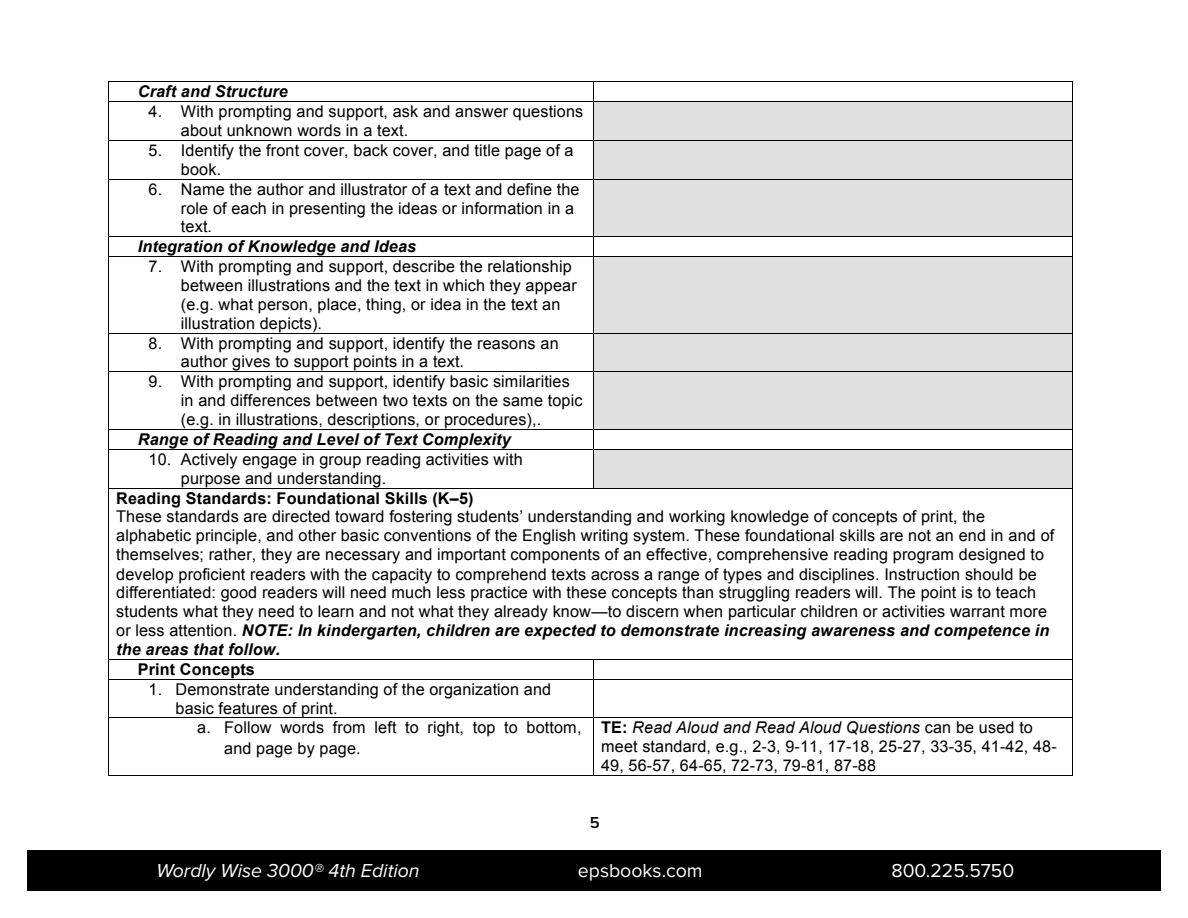
<style>
.page{position:relative;width:1188px;height:918px;background:#fff}
.page>*{position:absolute;margin:0;border:0;box-sizing:border-box;transform-origin:0 0}
.t1{font:italic 19.5px "Proxima Nova";color:#fff}
.t2{font:19.5px "Proxima Nova";color:#fff}
.t3{font:600 16.5px "Proxima Nova";color:#000}
.t4{font:16.2px/19px "Arial";letter-spacing:.01em;color:#000}
.t5{font:italic 700 16.2px "Arial";letter-spacing:.01em;color:#000}
.t6{font:700 16.2px "Arial";letter-spacing:.01em;color:#000}
.s1{font-weight:700;font-style:italic}
.s2{font-weight:700}
.s3{font-style:italic}
</style>
<div class="page">
<div style="left:27px;top:851px;width:1134px;height:40px;background:#000"></div>
<hr style="left:109px;top:82px;width:484px;height:1px;background:#000">
<hr style="left:594px;top:82px;width:478px;height:1px;background:#000">
<div style="left:594px;top:102px;width:478px;height:38px;background:#e0e0e0"></div>
<svg style="left:108px;top:82px;width:1px;height:20px"></svg>
<hr style="left:109px;top:101px;width:484px;height:1px;background:#000">
<svg style="left:593px;top:82px;width:1px;height:20px"></svg>
<hr style="left:594px;top:101px;width:478px;height:1px;background:#000">
<svg style="left:1072px;top:82px;width:1px;height:20px"></svg>
<hr style="left:108px;top:102px;width:1px;height:38px;background:#000">
<hr style="left:593px;top:102px;width:1px;height:38px;background:#000">
<hr style="left:1072px;top:102px;width:1px;height:38px;background:#000">
<div style="left:594px;top:141px;width:478px;height:38px;background:#e0e0e0"></div>
<hr style="left:109px;top:140px;width:484px;height:1px;background:#000">
<hr style="left:594px;top:140px;width:478px;height:1px;background:#000">
<hr style="left:108px;top:141px;width:1px;height:38px;background:#000">
<hr style="left:593px;top:141px;width:1px;height:38px;background:#000">
<hr style="left:1072px;top:141px;width:1px;height:38px;background:#000">
<div style="left:594px;top:180px;width:478px;height:56px;background:#e0e0e0"></div>
<hr style="left:109px;top:179px;width:484px;height:1px;background:#000">
<hr style="left:594px;top:179px;width:478px;height:1px;background:#000">
<hr style="left:108px;top:180px;width:1px;height:56px;background:#000">
<hr style="left:593px;top:180px;width:1px;height:56px;background:#000">
<hr style="left:1072px;top:180px;width:1px;height:56px;background:#000">
<hr style="left:109px;top:236px;width:484px;height:1px;background:#000">
<hr style="left:594px;top:236px;width:478px;height:1px;background:#000">
<div style="left:594px;top:257px;width:478px;height:76px;background:#e0e0e0"></div>
<svg style="left:108px;top:236px;width:1px;height:21px"></svg>
<hr style="left:109px;top:256px;width:484px;height:1px;background:#000">
<svg style="left:593px;top:236px;width:1px;height:21px"></svg>
<hr style="left:594px;top:256px;width:478px;height:1px;background:#000">
<svg style="left:1072px;top:236px;width:1px;height:21px"></svg>
<hr style="left:108px;top:257px;width:1px;height:76px;background:#000">
<hr style="left:593px;top:257px;width:1px;height:76px;background:#000">
<hr style="left:1072px;top:257px;width:1px;height:76px;background:#000">
<div style="left:594px;top:334px;width:478px;height:37px;background:#e0e0e0"></div>
<hr style="left:109px;top:333px;width:484px;height:1px;background:#000">
<hr style="left:594px;top:333px;width:478px;height:1px;background:#000">
<hr style="left:108px;top:334px;width:1px;height:37px;background:#000">
<hr style="left:593px;top:334px;width:1px;height:37px;background:#000">
<hr style="left:1072px;top:334px;width:1px;height:37px;background:#000">
<div style="left:594px;top:372px;width:478px;height:57px;background:#e0e0e0"></div>
<hr style="left:109px;top:371px;width:484px;height:1px;background:#000">
<hr style="left:594px;top:371px;width:478px;height:1px;background:#000">
<hr style="left:108px;top:372px;width:1px;height:57px;background:#000">
<hr style="left:593px;top:372px;width:1px;height:57px;background:#000">
<hr style="left:1072px;top:372px;width:1px;height:57px;background:#000">
<hr style="left:109px;top:429px;width:484px;height:1px;background:#000">
<hr style="left:594px;top:429px;width:478px;height:1px;background:#000">
<div style="left:594px;top:450px;width:478px;height:38px;background:#e0e0e0"></div>
<svg style="left:108px;top:429px;width:1px;height:21px"></svg>
<hr style="left:109px;top:449px;width:484px;height:1px;background:#000">
<svg style="left:593px;top:429px;width:1px;height:21px"></svg>
<hr style="left:594px;top:449px;width:478px;height:1px;background:#000">
<svg style="left:1072px;top:429px;width:1px;height:21px"></svg>
<hr style="left:108px;top:450px;width:1px;height:38px;background:#000">
<hr style="left:593px;top:450px;width:1px;height:38px;background:#000">
<hr style="left:1072px;top:450px;width:1px;height:38px;background:#000">
<hr style="left:109px;top:488px;width:484px;height:1px;background:#000">
<hr style="left:594px;top:488px;width:478px;height:1px;background:#000">
<hr style="left:108px;top:488px;width:1px;height:171px;background:#000">
<hr style="left:1072px;top:488px;width:1px;height:171px;background:#000">
<hr style="left:109px;top:659px;width:484px;height:1px;background:#000">
<hr style="left:594px;top:659px;width:478px;height:1px;background:#000">
<svg style="left:108px;top:659px;width:1px;height:21px"></svg>
<hr style="left:109px;top:679px;width:484px;height:1px;background:#000">
<svg style="left:593px;top:659px;width:1px;height:21px"></svg>
<hr style="left:594px;top:679px;width:478px;height:1px;background:#000">
<svg style="left:1072px;top:659px;width:1px;height:21px"></svg>
<hr style="left:108px;top:680px;width:1px;height:37px;background:#000">
<hr style="left:593px;top:680px;width:1px;height:37px;background:#000">
<hr style="left:1072px;top:680px;width:1px;height:37px;background:#000">
<hr style="left:109px;top:717px;width:484px;height:1px;background:#000">
<hr style="left:594px;top:717px;width:478px;height:1px;background:#000">
<hr style="left:108px;top:718px;width:1px;height:57px;background:#000">
<hr style="left:109px;top:775px;width:484px;height:1px;background:#000">
<hr style="left:593px;top:718px;width:1px;height:57px;background:#000">
<hr style="left:594px;top:775px;width:478px;height:1px;background:#000">
<hr style="left:1072px;top:718px;width:1px;height:57px;background:#000">
<p class="t5" style="left:138px;top:81px;width:152px">Craft and Structure</p>
<p class="t4" style="left:181px;top:102px;width:404px;text-indent:-32px">4. With prompting and support, ask and answer questions about unknown words in a text.</p>
<p class="t4" style="left:181px;top:141px;width:394px;text-indent:-32px">5. Identify the front cover, back cover, and title page of a book.</p>
<p class="t4" style="left:181px;top:180px;width:400px;text-indent:-32px">6. Name the author and illustrator of a text and define the role of each in presenting the ideas or information in a text.</p>
<p class="t5" style="left:138px;top:236px;width:280px">Integration of Knowledge and Ideas</p>
<p class="t4" style="left:181px;top:257px;width:397px;text-indent:-32px">7. With prompting and support, describe the relationship between illustrations and the text in which they appear (e.g. what person, place, thing, or idea in the text an illustration depicts).</p>
<p class="t4" style="left:181px;top:334px;width:379px;text-indent:-32px">8. With prompting and support, identify the reasons an author gives to support points in a text.</p>
<p class="t4" style="left:181px;top:372px;width:403px;text-indent:-32px">9. With prompting and support, identify basic similarities in and differences between two texts on the same topic (e.g. in illustrations, descriptions, or procedures),.</p>
<p class="t5" style="left:138px;top:428px;width:374px">Range of Reading and Level of Text Complexity</p>
<p class="t4" style="left:181px;top:450px;width:343px;text-indent:-32px">10. Actively engage in group reading activities with purpose and understanding.</p>
<p class="t6" style="left:116px;top:487px;width:359px">Reading Standards: Foundational Skills (K–5)</p>
<p class="t4" style="left:116px;top:507px;width:940px">These standards are directed toward fostering students’ understanding and working knowledge of concepts of print, the alphabetic principle, and other basic conventions of the English writing system. These foundational skills are not an end in and of themselves; rather, they are necessary and important components of an effective, comprehensive reading program designed to develop proficient readers with the capacity to comprehend texts across a range of types and disciplines. Instruction should be differentiated: good readers will need much less practice with these concepts than struggling readers will. The point is to teach students what they need to learn and not what they already know—to discern when particular children or activities warrant more or less attention. <span class="s1">NOTE: In kindergarten, children are expected to demonstrate increasing awareness and competence in the areas that follow.</span></p>
<p class="t6" style="left:138px;top:658px;width:119px">Print Concepts</p>
<p class="t4" style="left:176px;top:680px;width:377px;text-indent:-27px">1. Demonstrate understanding of the organization and basic features of print.</p>
<p class="t4" style="left:224px;top:717px;width:359px;line-height:21.3px;text-indent:-27px">a. Follow words from left to right, top to bottom, and page by page.</p>
<p class="t4" style="left:601px;top:718px;width:457px"><span class="s2">TE:</span> <span class="s3">Read Aloud and Read Aloud Questions</span> can be used to meet standard, e.g., 2-3, 9-11, 17-18, 25-27, 33-35, 41-42, 48-<br>49, 56-57, 64-65, 72-73, 79-81, 87-88</p>
<p class="t3" style="left:590px;top:813px;width:11px">5</p>
<p class="t1" style="left:156px;top:860px;width:265px">Wordly Wise 3000® 4th Edition</p>
<p class="t2" style="left:578px;top:860px;width:126px">epsbooks.com</p>
<p class="t2" style="left:891px;top:860px;width:124px">800.225.5750</p>
</div>
